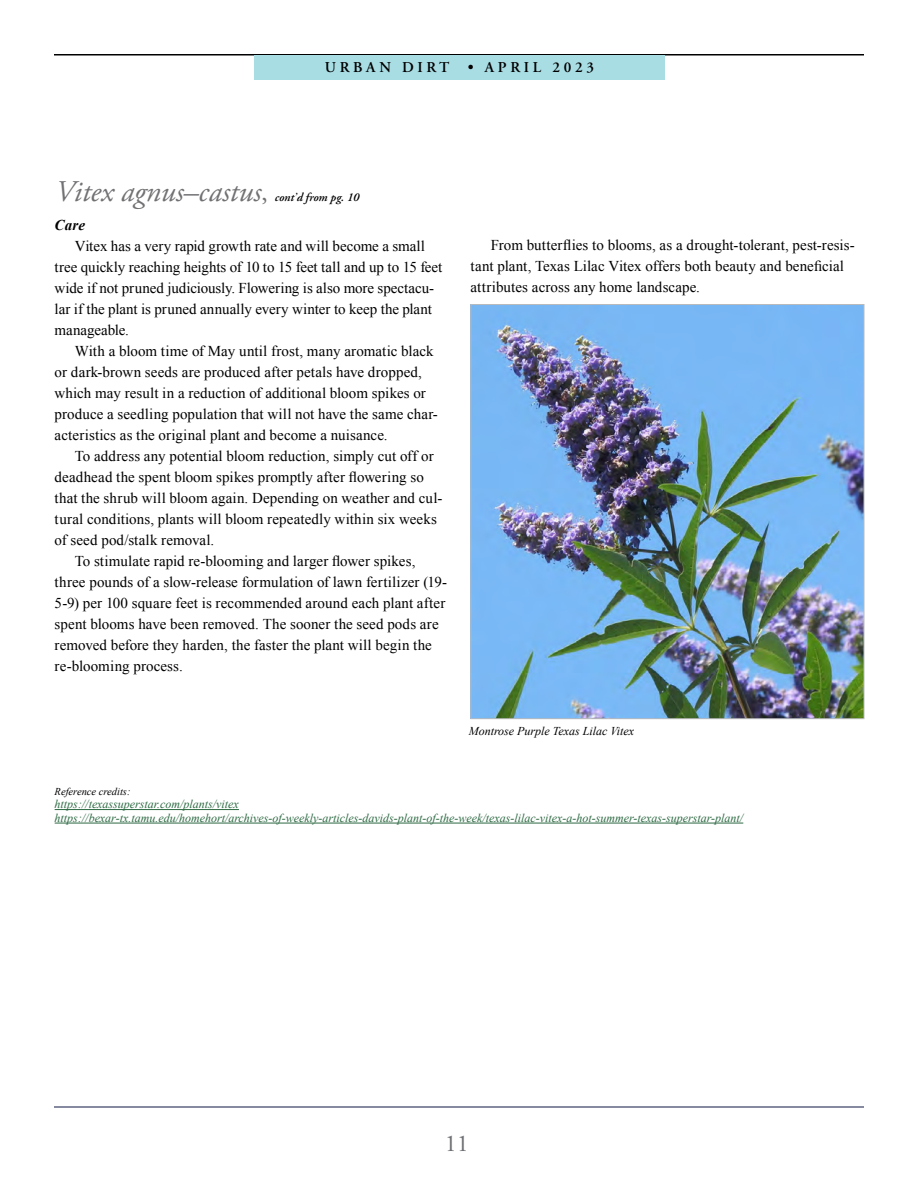
<style>
.page{position:relative;width:918px;height:1188px;background:#fff}
.page>*{position:absolute;margin:0;border:0;box-sizing:border-box;transform-origin:0 0}
.t1{font:italic 30px "Adobe Garamond Pro";color:#717073}
.t2{font:24px "Adobe Garamond Pro";color:#6d6e71}
.t3{font:15px/21px "Times New Roman";letter-spacing:.005em;color:#000}
.t4{font:600 15px "Adobe Garamond Pro";letter-spacing:.245em;color:#000}
.t5{font:italic 700 15px "Times New Roman";color:#000}
.t6{font:italic 12px/13.5px "Times New Roman";color:#2d6a43}
.t7{font:italic 12px "Times New Roman";color:#000}
.t8{font:italic 600 12px "Adobe Garamond Pro";color:#000}
.t9{font:italic 10.5px "Times New Roman";color:#000}
.s1{font-style:normal;font-size:27px}
.s2{font-family:"Times";font-weight:400}
</style>
<div class="page">
<hr style="left:54px;top:1106px;width:810px;height:2px;background:#5f6482">
<hr style="left:54px;top:54px;width:810px;height:2px;background:#000">
<div style="left:254px;top:55px;width:411px;height:25px;background:#a9dde4"></div>
<hr style="left:55px;top:809px;width:184px;height:1px;background:#2d6a43">
<hr style="left:55px;top:823px;width:688px;height:1px;background:#2d6a43">
<img style="left:473px;top:306px;width:389px;height:411px">
<p class="t4" style="left:325px;top:59px;width:271px">URBAN DIRT • APRIL 2023</p>
<h1 class="t1" style="left:55px;top:173px;width:214px">Vitex agnus–castus<span class="s1">,</span></h1>
<p class="t8" style="left:275px;top:190px;width:86px">cont<span class="s2">’</span>d from pg. 10</p>
<p class="t5" style="left:55px;top:215px;width:32px">Care</p>
<p class="t3" style="left:55px;top:235px;width:389px;text-indent:20px">Vitex has a very rapid growth rate and will become a small tree quickly reaching heights of 10 to 15 feet tall and up to 15 feet wide if not pruned judiciously. Flowering is also more spectacu&shy;lar if the plant is pruned annually every winter to keep the plant manageable.</p>
<p class="t3" style="left:55px;top:340px;width:385px;text-indent:20px">With a bloom time of May until frost, many aromatic black or dark-brown seeds are produced after petals have dropped, which may result in a reduction of additional bloom spikes or produce a seedling population that will not have the same char&shy;acteristics as the original plant and become a nuisance.</p>
<p class="t3" style="left:75px;top:445px;width:360px">To address any potential bloom reduction, simply cut off or</p>
<p class="t3" style="left:55px;top:466px;width:371px">deadhead the spent bloom spikes promptly after flowering so</p>
<p class="t3" style="left:55px;top:487px;width:389px">that the shrub will bloom again. Depending on weather and cul-</p>
<p class="t3" style="left:55px;top:508px;width:384px">tural conditions, plants will bloom repeatedly within six weeks</p>
<p class="t3" style="left:55px;top:529px;width:161px">of seed pod/stalk removal.</p>
<p class="t3" style="left:75px;top:550px;width:342px">To stimulate rapid re-blooming and larger flower spikes,</p>
<p class="t3" style="left:55px;top:571px;width:394px">three pounds of a slow-release formulation of lawn fertilizer (19-</p>
<p class="t3" style="left:55px;top:592px;width:392px">5-9) per 100 square feet is recommended around each plant after</p>
<p class="t3" style="left:55px;top:613px;width:386px">spent blooms have been removed. The sooner the seed pods are</p>
<p class="t3" style="left:55px;top:634px;width:379px">removed before they harden, the faster the plant will begin the</p>
<p class="t3" style="left:55px;top:655px;width:130px">re-blooming process.</p>
<p class="t3" style="left:471px;top:234px;width:386px;text-indent:20px">From butterflies to blooms, as a drought-tolerant, pest-resis&shy;tant plant, Texas Lilac Vitex offers both beauty and beneficial attributes across any home landscape.</p>
<p class="t7" style="left:469px;top:723px;width:167px">Montrose Purple Texas Lilac Vitex</p>
<p class="t9" style="left:55px;top:784px;width:77px">Reference credits:</p>
<p class="t6" style="left:55px;top:797px;width:690px">https://texassuperstar.com/plants/vitex https://bexar-tx.tamu.edu/homehort/archives-of-weekly-articles-davids-plant-of-the-week/texas-lilac-vitex-a-hot-summer-texas-superstar-plant/</p>
<h2 class="t2" style="left:445px;top:1129px;width:25px">11</h2>
</div>
